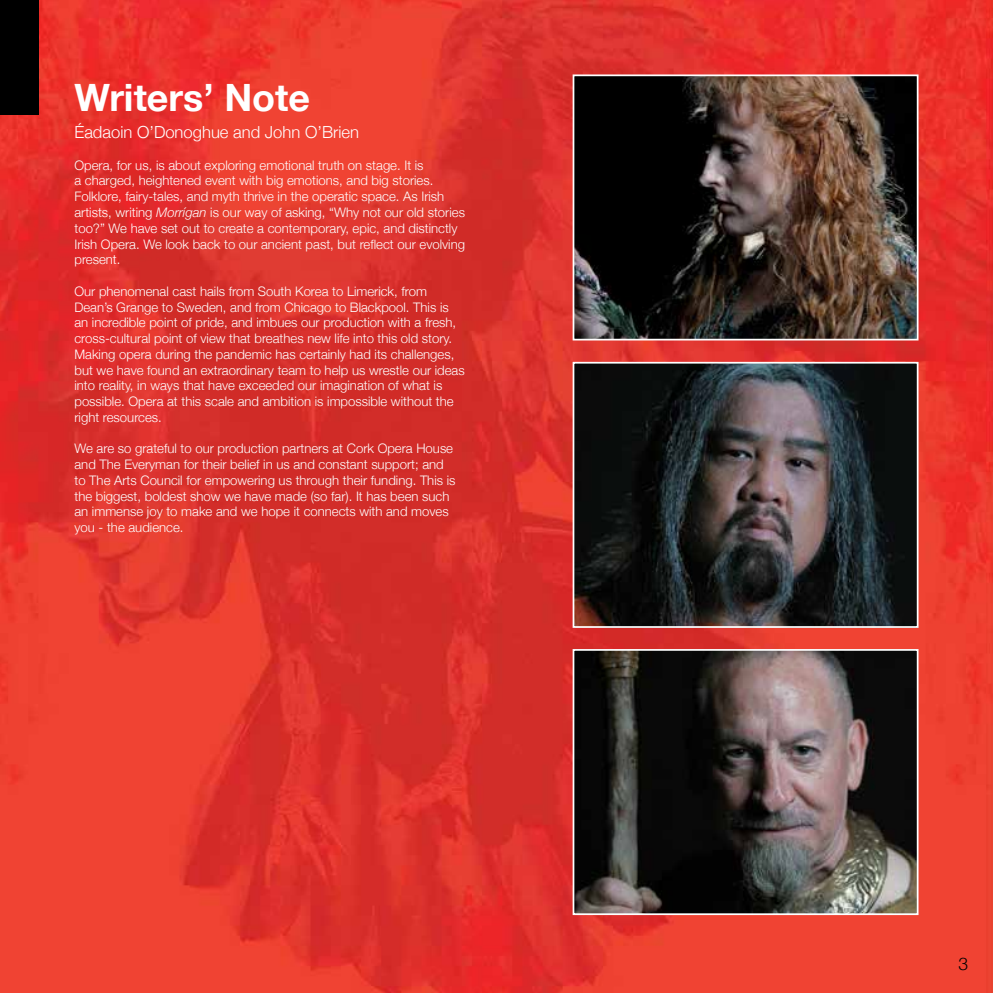
<style>
.page{position:relative;width:993px;height:993px;background:#fff}
.page>*{position:absolute;margin:0;border:0;box-sizing:border-box;transform-origin:0 0}
.t1{font:700 37.62px "Helvetica Neue";color:#fff}
.t2{font:300 17.5px "Helvetica Neue";color:#000}
.t3{font:300 16.62px "Helvetica Neue";color:#fff}
.t4{font:300 13.12px/15.8px "Helvetica Neue";color:#fff}
.s1{font-style:italic}
</style>
<div class="page">
<img style="left:0;top:0;width:992px;height:992px">
<div style="left:0;top:0;width:39px;height:115px;background:#000"></div>
<img style="left:575px;top:77px;width:340px;height:260px">
<div style="left:572px;top:74px;width:346px;height:266px;border:2px solid #fff"></div>
<img style="left:575px;top:365px;width:340px;height:259px">
<div style="left:572px;top:362px;width:346px;height:265px;border:2px solid #fff"></div>
<img style="left:575px;top:651px;width:340px;height:260px">
<div style="left:572px;top:648px;width:346px;height:266px;border:2px solid #fff"></div>
<h1 class="t1" style="left:74px;top:68px;width:237px">Writers’ Note</h1>
<p class="t3" style="left:74px;top:119px;width:286px">Éadaoin O’Donoghue and John O’Brien</p>
<p class="t4" style="left:74px;top:156px;width:392px">Opera, for us, is about exploring emotional truth on stage. It is<br>a charged, heightened event with big emotions, and big stories.<br>Folklore, fairy-tales, and myth thrive in the operatic space. As Irish artists, writing <span class="s1">Morrígan</span> is our way of asking, “Why not our old stories too?” We have set out to create a contemporary, epic, and distinctly Irish Opera. We look back to our ancient past, but reflect our evolving present.</p>
<p class="t4" style="left:74px;top:282px;width:391px">Our phenomenal cast hails from South Korea to Limerick, from Dean’s Grange to Sweden, and from Chicago to Blackpool. This is an incredible point of pride, and imbues our production with a fresh, cross-cultural point of view that breathes new life into this old story.<br>Making opera during the pandemic has certainly had its challenges, but we have found an extraordinary team to help us wrestle our ideas into reality, in ways that have exceeded our imagination of what is possible. Opera at this scale and ambition is impossible without the right resources.</p>
<p class="t4" style="left:74px;top:440px;width:382px">We are so grateful to our production partners at Cork Opera House and The Everyman for their belief in us and constant support; and to The Arts Council for empowering us through their funding. This is the biggest, boldest show we have made (so far). It has been such an immense joy to make and we hope it connects with and moves you - the audience.</p>
<h2 class="t2" style="left:957px;top:949px;width:11px">3</h2>
</div>
